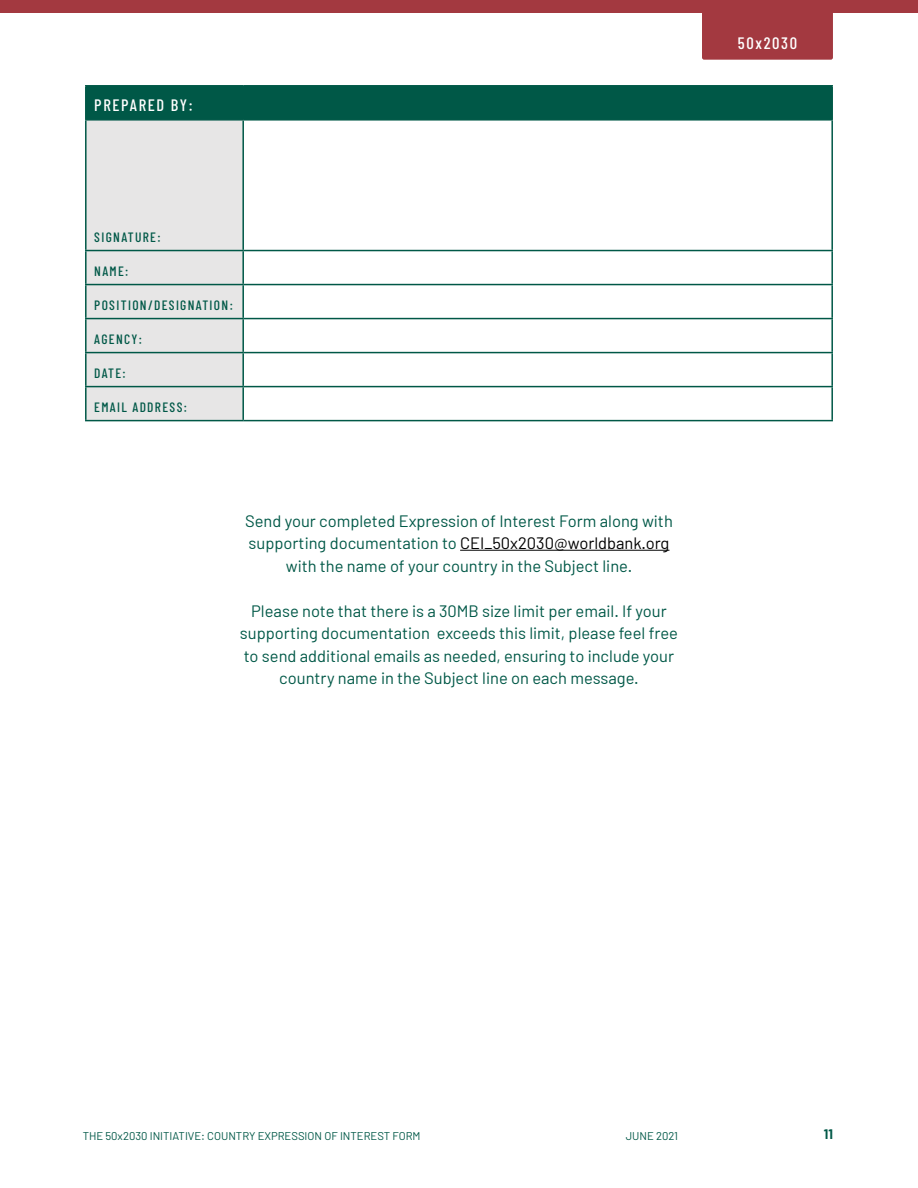
<style>
.page{position:relative;width:918px;height:1188px;background:#fff}
.page>*{position:absolute;margin:0;border:0;box-sizing:border-box;transform-origin:0 0}
.t1{font:16.5px/22.5px "Barlow";color:#005847;text-align:center}
.t2{font:500 16.5px "Barlow Condensed";letter-spacing:.1em;color:#fff}
.t3{font:500 13.5px "Barlow Condensed";letter-spacing:.1em;color:#005847}
.t4{font:700 13.5px "Barlow";color:#005847}
.t5{font:11.25px "Barlow";color:#005847}
.s1{color:#000}
</style>
<div class="page">
<div style="left:0;top:0;width:918px;height:13px;background:#a33940"></div>
<div style="left:702px;top:9px;width:131px;height:51px;background:#a33940;border-radius:2px"></div>
<div style="left:87px;top:87px;width:744px;height:32px;background:#005847"></div>
<div style="left:87px;top:121px;width:155px;height:299px;background:#e7e6e6"></div>
<hr style="left:242px;top:87px;width:2px;height:32px;background:#005847">
<hr style="left:242px;top:121px;width:2px;height:129px;background:#005847">
<hr style="left:242px;top:251px;width:2px;height:33px;background:#005847">
<hr style="left:242px;top:285px;width:2px;height:33px;background:#005847">
<hr style="left:242px;top:319px;width:2px;height:33px;background:#005847">
<hr style="left:242px;top:353px;width:2px;height:33px;background:#005847">
<hr style="left:242px;top:387px;width:2px;height:33px;background:#005847">
<hr style="left:243px;top:119px;width:590px;height:2px;background:#005847">
<hr style="left:85px;top:250px;width:158px;height:1px;background:#005847">
<hr style="left:243px;top:250px;width:590px;height:1px;background:#005847">
<hr style="left:85px;top:284px;width:158px;height:1px;background:#005847">
<hr style="left:243px;top:284px;width:590px;height:1px;background:#005847">
<hr style="left:85px;top:318px;width:158px;height:1px;background:#005847">
<hr style="left:243px;top:318px;width:590px;height:1px;background:#005847">
<hr style="left:85px;top:352px;width:158px;height:1px;background:#005847">
<hr style="left:243px;top:352px;width:590px;height:1px;background:#005847">
<hr style="left:85px;top:386px;width:158px;height:1px;background:#005847">
<hr style="left:243px;top:386px;width:590px;height:1px;background:#005847">
<hr style="left:85px;top:85px;width:158px;height:2px;background:#005847">
<hr style="left:85px;top:87px;width:2px;height:32px;background:#005847">
<hr style="left:243px;top:85px;width:590px;height:2px;background:#005847">
<hr style="left:831px;top:87px;width:2px;height:32px;background:#005847">
<hr style="left:831px;top:121px;width:2px;height:129px;background:#005847">
<hr style="left:831px;top:251px;width:2px;height:33px;background:#005847">
<hr style="left:831px;top:285px;width:2px;height:33px;background:#005847">
<hr style="left:831px;top:319px;width:2px;height:33px;background:#005847">
<hr style="left:831px;top:353px;width:2px;height:33px;background:#005847">
<hr style="left:831px;top:387px;width:2px;height:33px;background:#005847">
<hr style="left:243px;top:420px;width:590px;height:1px;background:#005847">
<hr style="left:85px;top:119px;width:158px;height:2px;background:#005847">
<hr style="left:85px;top:121px;width:2px;height:129px;background:#005847">
<hr style="left:85px;top:251px;width:2px;height:33px;background:#005847">
<hr style="left:85px;top:285px;width:2px;height:33px;background:#005847">
<hr style="left:85px;top:319px;width:2px;height:33px;background:#005847">
<hr style="left:85px;top:353px;width:2px;height:33px;background:#005847">
<hr style="left:85px;top:387px;width:2px;height:33px;background:#005847">
<hr style="left:85px;top:420px;width:158px;height:1px;background:#005847">
<hr style="left:460px;top:550px;width:209px;height:1px;background:#000">
<p class="t2" style="left:94px;top:94px;width:100px">PREPARED BY:</p>
<p class="t3" style="left:94px;top:228px;width:68px">SIGNATURE:</p>
<p class="t3" style="left:94px;top:262px;width:36px">NAME:</p>
<p class="t3" style="left:94px;top:296px;width:140px">POSITION/DESIGNATION:</p>
<p class="t3" style="left:94px;top:330px;width:49px">AGENCY:</p>
<p class="t3" style="left:94px;top:364px;width:33px">DATE:</p>
<p class="t3" style="left:94px;top:398px;width:94px">EMAIL ADDRESS:</p>
<p class="t1" style="left:245px;top:509px;width:429px">Send your completed Expression of Interest Form along with supporting documentation to <span class="s1">CEI_50x2030@worldbank.org </span>with the name of your country in the Subject line.</p>
<p class="t1" style="left:240px;top:599px;width:440px">Please note that there is a 30MB size limit per email. If your supporting documentation exceeds this limit, please feel free to send additional emails as needed, ensuring to include your country name in the Subject line on each message.</p>
<p class="t2" style="left:738px;top:31px;width:61px">50x2030</p>
<p class="t5" style="left:83px;top:1129px;width:339px">THE 50x2030 INITIATIVE: COUNTRY EXPRESSION OF INTEREST FORM</p>
<p class="t5" style="left:626px;top:1129px;width:54px">JUNE 2021</p>
<p class="t4" style="left:824px;top:1126px;width:11px">11</p>
</div>
